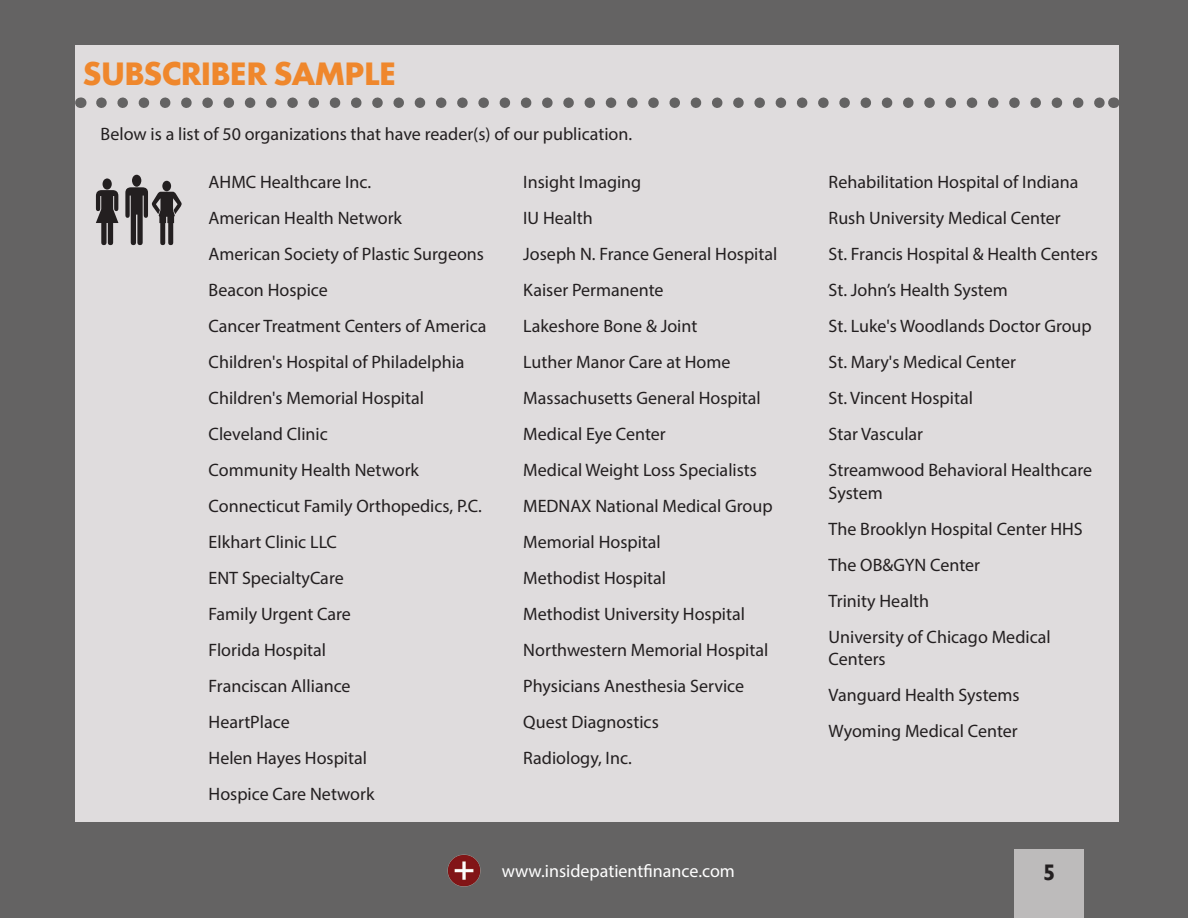
<style>
.page{position:relative;width:1188px;height:918px;background:#646363}
.page>*{position:absolute;margin:0;border:0;box-sizing:border-box;transform-origin:0 0}
.Paragraph_Style_2{font:700 30px "Luz Sans";color:#ef872c}
.t1{font:700 22.5px "Gill Sans";color:#231f20}
.t2{font:18px/22.5px "Myriad Pro";color:#231f20}
.t3{font:18px "Myriad Pro";color:#fff}
</style>
<div class="page">
<img style="left:447px;top:854px;width:34px;height:33px">
<div style="left:1014px;top:849px;width:70px;height:69px;background:#bdbbbb"></div>
<div style="left:75px;top:45px;width:1044px;height:777px;background:#dfdcdd"></div>
<svg style="left:101px;top:97px;width:1002px;height:11px"></svg>
<svg style="left:125px;top:175px;width:57px;height:70px"></svg>
<svg style="left:96px;top:178px;width:22px;height:67px"></svg>
<p class="Paragraph_Style_2" style="left:84px;top:55px;width:314px">SUBSCRIBER SAMPLE</p>
<p class="t2" style="left:101px;top:122px;width:533px">Below is a list of 50 organizations that have reader(s) of our publication.</p>
<p class="t2" style="left:523px;top:171px;width:119px">Insight Imaging</p>
<p class="t2" style="left:523px;top:207px;width:71px">IU Health</p>
<p class="t2" style="left:523px;top:243px;width:256px">Joseph N. France General Hospital</p>
<p class="t2" style="left:523px;top:279px;width:142px">Kaiser Permanente</p>
<p class="t2" style="left:523px;top:315px;width:176px">Lakeshore Bone &amp; Joint</p>
<p class="t2" style="left:523px;top:351px;width:209px">Luther Manor Care at Home</p>
<p class="t2" style="left:523px;top:387px;width:239px">Massachusetts General Hospital</p>
<p class="t2" style="left:523px;top:423px;width:144px">Medical Eye Center</p>
<p class="t2" style="left:523px;top:459px;width:235px">Medical Weight Loss Specialists</p>
<p class="t2" style="left:523px;top:495px;width:251px">MEDNAX National Medical Group</p>
<p class="t2" style="left:523px;top:531px;width:139px">Memorial Hospital</p>
<p class="t2" style="left:523px;top:567px;width:144px">Methodist Hospital</p>
<p class="t2" style="left:523px;top:603px;width:223px">Methodist University Hospital</p>
<p class="t2" style="left:523px;top:639px;width:247px">Northwestern Memorial Hospital</p>
<p class="t2" style="left:523px;top:675px;width:222px">Physicians Anesthesia Service</p>
<p class="t2" style="left:523px;top:711px;width:137px">Quest Diagnostics</p>
<p class="t2" style="left:523px;top:747px;width:110px">Radiology, Inc.</p>
<p class="t2" style="left:209px;top:171px;width:164px">AHMC Healthcare Inc.</p>
<p class="t2" style="left:209px;top:207px;width:195px">American Health Network</p>
<p class="t2" style="left:209px;top:243px;width:277px">American Society of Plastic Surgeons</p>
<p class="t2" style="left:209px;top:279px;width:121px">Beacon Hospice</p>
<p class="t2" style="left:209px;top:315px;width:279px">Cancer Treatment Centers of America</p>
<p class="t2" style="left:209px;top:351px;width:257px">Children's Hospital of Philadelphia</p>
<p class="t2" style="left:209px;top:387px;width:217px">Children's Memorial Hospital</p>
<p class="t2" style="left:209px;top:423px;width:121px">Cleveland Clinic</p>
<p class="t2" style="left:209px;top:459px;width:212px">Community Health Network</p>
<p class="t2" style="left:209px;top:495px;width:275px">Connecticut Family Orthopedics, P.C.</p>
<p class="t2" style="left:209px;top:531px;width:130px">Elkhart Clinic LLC</p>
<p class="t2" style="left:209px;top:567px;width:137px">ENT SpecialtyCare</p>
<p class="t2" style="left:209px;top:603px;width:144px">Family Urgent Care</p>
<p class="t2" style="left:209px;top:639px;width:119px">Florida Hospital</p>
<p class="t2" style="left:209px;top:675px;width:144px">Franciscan Alliance</p>
<p class="t2" style="left:209px;top:711px;width:83px">HeartPlace</p>
<p class="t2" style="left:209px;top:747px;width:160px">Helen Hayes Hospital</p>
<p class="t2" style="left:209px;top:783px;width:167px">Hospice Care Network</p>
<p class="t2" style="left:829px;top:171px;width:251px">Rehabilitation Hospital of Indiana</p>
<p class="t2" style="left:829px;top:207px;width:234px">Rush University Medical Center</p>
<p class="t2" style="left:829px;top:243px;width:271px">St. Francis Hospital &amp; Health Centers</p>
<p class="t2" style="left:829px;top:279px;width:181px">St. John’s Health System</p>
<p class="t2" style="left:829px;top:315px;width:265px">St. Luke's Woodlands Doctor Group</p>
<p class="t2" style="left:829px;top:351px;width:189px">St. Mary's Medical Center</p>
<p class="t2" style="left:829px;top:387px;width:146px">St. Vincent Hospital</p>
<p class="t2" style="left:829px;top:423px;width:96px">Star Vascular</p>
<p class="t2" style="left:829px;top:459px;width:265px">Streamwood Behavioral Healthcare<br>System</p>
<p class="t2" style="left:829px;top:517px;width:256px">The Brooklyn Hospital Center HHS</p>
<p class="t2" style="left:829px;top:553px;width:153px">The OB&amp;GYN Center</p>
<p class="t2" style="left:829px;top:589px;width:102px">Trinity Health</p>
<p class="t2" style="left:829px;top:625px;width:224px">University of Chicago Medical<br>Centers</p>
<p class="t2" style="left:829px;top:684px;width:193px">Vanguard Health Systems</p>
<p class="t2" style="left:829px;top:720px;width:191px">Wyoming Medical Center</p>
<p class="t3" style="left:502px;top:860px;width:235px">www.insidepatientfinance.com</p>
<p class="t1" style="left:1043px;top:859px;width:14px">5</p>
</div>
